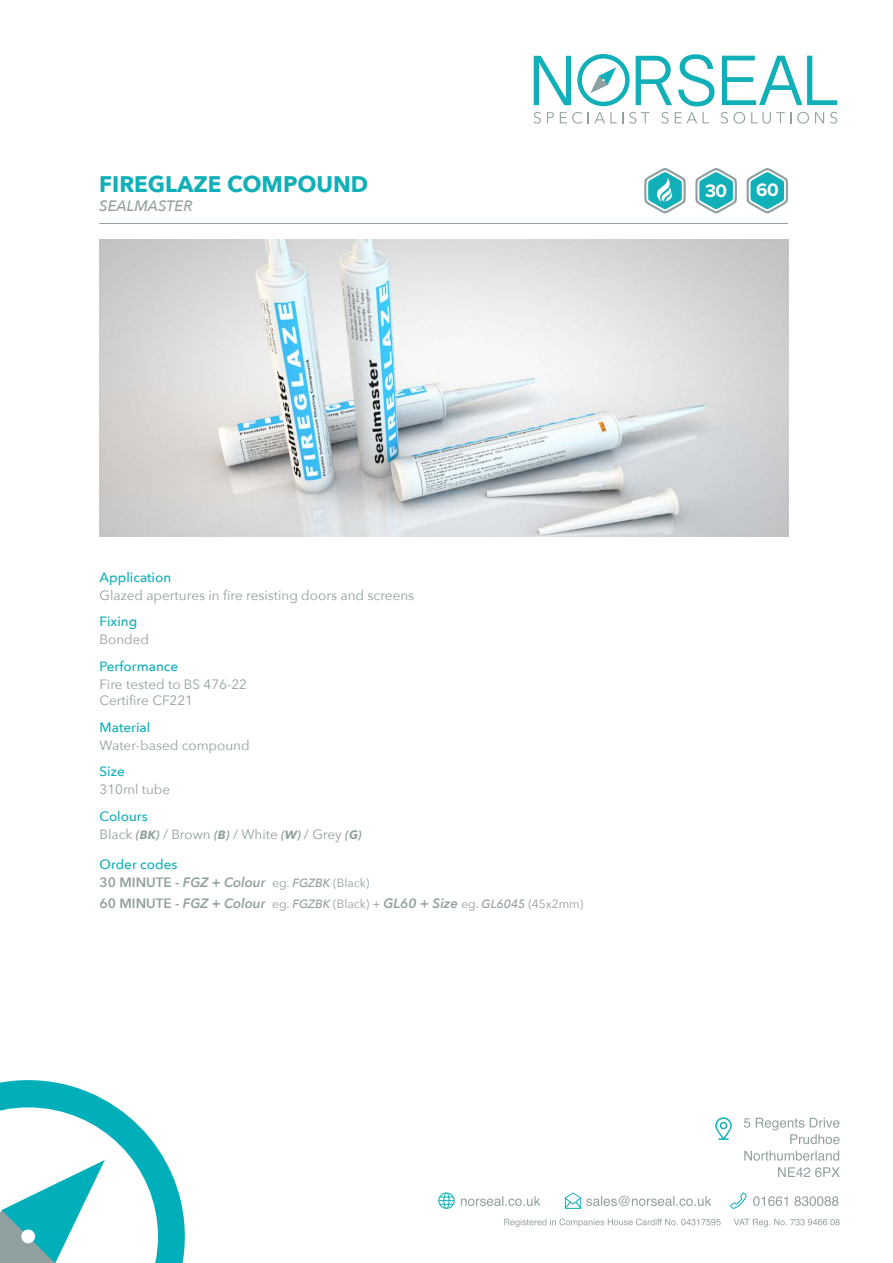
<style>
.page{position:relative;width:893px;height:1263px;background:#fff}
.page>*{position:absolute;margin:0;border:0;box-sizing:border-box;transform-origin:0 0}
.t1{font:700 22.5px "Avenir Next";color:#11afb7}
.t2{font:700 18.75px "Proxima Nova";color:#fff}
.t3{font:italic 500 15px "Avenir Next";color:#91a0a0}
.t4{font:13.5px/16.5px "Avenir Next";color:#91a0a0}
.t5{font:500 13.5px/17.9px "Avenir Next";color:#11afb7}
.t6{font:12px "Avenir Next";color:#91a0a0}
.s1{font-weight:500;color:#11afb7}
.s2{font-weight:600;font-style:italic;font-size:12px}
.s3{font-weight:700;font-style:italic;font-size:12px}
.s4{font-weight:600;color:#91a0a0}
.s5{font-weight:600;font-style:italic;color:#91a0a0}
.s6{font-weight:400;font-size:12px;color:#91a0a0}
.s7{font-style:italic;font-size:12px;color:#91a0a0}
.s8{font-weight:600;font-size:13.5px}
.s9{font-weight:600;font-style:italic;font-size:13.5px}
.s10{font-weight:500;font-style:italic}
</style>
<div class="page">
<svg style="left:636px;top:56px;width:36px;height:49px"></svg>
<svg style="left:534px;top:56px;width:37px;height:49px"></svg>
<svg style="left:678px;top:54px;width:36px;height:52px"></svg>
<svg style="left:722px;top:56px;width:115px;height:49px"></svg>
<svg style="left:577px;top:54px;width:53px;height:52px"></svg>
<svg style="left:534px;top:112px;width:7px;height:12px"></svg>
<svg style="left:547px;top:112px;width:7px;height:11px"></svg>
<svg style="left:560px;top:112px;width:22px;height:12px"></svg>
<svg style="left:588px;top:112px;width:35px;height:11px"></svg>
<svg style="left:629px;top:112px;width:21px;height:12px"></svg>
<svg style="left:661px;top:112px;width:8px;height:12px"></svg>
<svg style="left:675px;top:112px;width:34px;height:11px"></svg>
<svg style="left:721px;top:112px;width:24px;height:12px"></svg>
<svg style="left:751px;top:112px;width:40px;height:12px"></svg>
<svg style="left:797px;top:112px;width:12px;height:12px"></svg>
<svg style="left:815px;top:112px;width:9px;height:11px"></svg>
<svg style="left:830px;top:112px;width:7px;height:12px"></svg>
<svg style="left:504px;top:1218px;width:336px;height:9px"></svg>
<svg style="left:778px;top:1167px;width:62px;height:10px"></svg>
<svg style="left:744px;top:1151px;width:95px;height:10px"></svg>
<svg style="left:744px;top:1118px;width:95px;height:26px"></svg>
<svg style="left:715px;top:1117px;width:17px;height:23px"></svg>
<svg style="left:565px;top:1192px;width:146px;height:17px"></svg>
<svg style="left:730px;top:1192px;width:16px;height:17px"></svg>
<svg style="left:753px;top:1196px;width:85px;height:10px"></svg>
<svg style="left:438px;top:1192px;width:17px;height:17px"></svg>
<svg style="left:461px;top:1196px;width:79px;height:10px"></svg>
<svg style="left:0;top:1080px;width:185px;height:183px"></svg>
<div style="left:21px;top:1229px;width:14px;height:14px;background:#fff;border-radius:50%"></div>
<img style="left:100px;top:239px;width:688px;height:298px">
<svg style="left:746px;top:168px;width:42px;height:45px"></svg>
<svg style="left:695px;top:168px;width:42px;height:45px"></svg>
<svg style="left:644px;top:168px;width:42px;height:45px"></svg>
<hr style="left:99px;top:223px;width:689px;height:1px;background:#91a0a0">
<h1 class="t1" style="left:99px;top:164px;width:271px">FIREGLAZE COMPOUND</h1>
<h2 class="t2" style="left:705px;top:179px;width:23px">30</h2>
<h2 class="t2" style="left:756px;top:179px;width:24px">60</h2>
<p class="t3" style="left:99px;top:193px;width:95px">SEALMASTER</p>
<p class="t5" style="left:100px;top:568px;width:73px">Application</p>
<p class="t4" style="left:100px;top:586px;width:316px">Glazed apertures in fire resisting doors and screens</p>
<p class="t5" style="left:100px;top:612px;width:39px">Fixing</p>
<p class="t4" style="left:100px;top:630px;width:51px">Bonded</p>
<p class="t5" style="left:100px;top:657px;width:80px">Performance</p>
<p class="t4" style="left:100px;top:675px;width:149px">Fire tested to BS 476-22<br>Certifire CF221</p>
<p class="t5" style="left:100px;top:718px;width:52px">Material</p>
<p class="t4" style="left:100px;top:736px;width:152px">Water-based compound</p>
<p class="t5" style="left:100px;top:762px;width:27px">Size</p>
<p class="t4" style="left:100px;top:780px;width:72px">310ml tube</p>
<p class="t4" style="left:100px;top:807px;width:264px;line-height:17.7px"><span class="s1">Colours<br></span>Black <span class="s2">(</span><span class="s3">BK</span><span class="s2">)</span> / Brown <span class="s2">(</span><span class="s3">B</span><span class="s2">)</span> / White <span class="s2">(</span><span class="s3">W</span><span class="s2">)</span> / Grey <span class="s2">(</span><span class="s3">G</span><span class="s2">)</span></p>
<p class="t5" style="left:100px;top:855px;width:271px">Order codes<br><span class="s4">30 MINUTE -</span> <span class="s5">FGZ + Colour</span> <span class="s6">eg.</span> <span class="s7">FGZBK</span> <span class="s6">(Black)</span></p>
<p class="t6" style="left:100px;top:893px;width:485px"><span class="s8">60 MINUTE -</span> <span class="s9">FGZ + Colour</span> eg. <span class="s10">FGZBK</span> (Black) + <span class="s9">GL60 + Size</span> eg. <span class="s10">GL6045</span> (45x2mm)</p>
</div>
